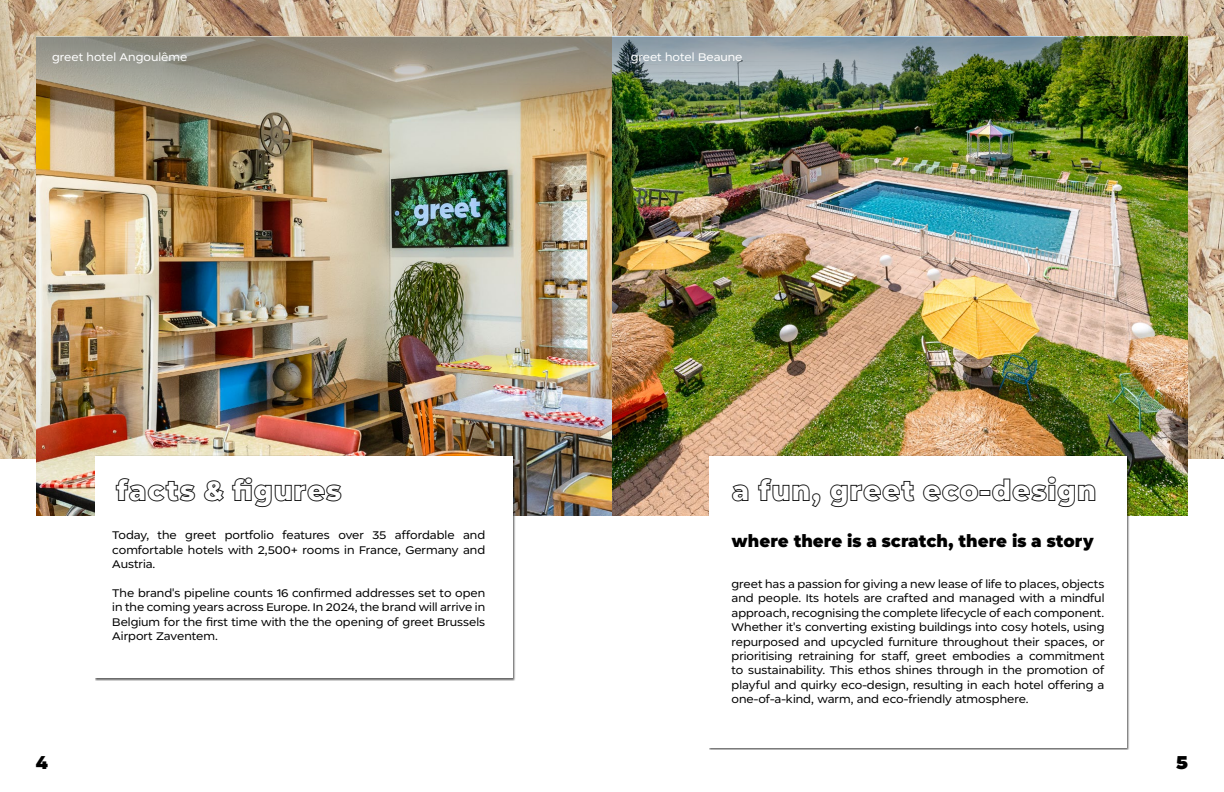
<style>
.page{position:relative;width:1224px;height:792px;background:#fff}
.page>*{position:absolute;margin:0;border:0;box-sizing:border-box;transform-origin:0 0}
.t1{font:30px "Greet Black Outline";color:#000}
.t2{font:900 20px "Greet";color:#000}
.t3{font:900 18px "Greet";color:#000}
.t4{font:12px/14.4px "Greet";color:#000;text-align:justify}
.t5{font:12px "Greet";color:#fff}
</style>
<div class="page">
<img style="left:0;top:0;width:1224px;height:459px">
<img style="left:36px;top:140px;width:1152px;height:376px">
<img style="left:36px;top:37px;width:1152px;height:103px">
<div style="left:709px;top:456px;width:418px;height:291px;background:#fff"></div>
<div style="left:95px;top:456px;width:421px;height:225px;background:#000;opacity:.6"></div>
<div style="left:95px;top:456px;width:418px;height:222px;background:#fff"></div>
<p class="t5" style="left:52px;top:50px;width:137px">greet hotel Angoulême</p>
<p class="t5" style="left:631px;top:50px;width:113px">greet hotel Beaune</p>
<h1 class="t1" style="left:116px;top:472px;width:228px">facts &amp; figures</h1>
<p class="t4" style="left:112px;top:528px;width:374px">Today, the greet portfolio features over 35 affordable and comfortable hotels with 2,500+ rooms in France, Germany and Austria.</p>
<p class="t4" style="left:112px;top:586px;width:374px">The brand's pipeline counts 16 confirmed addresses set to open in the coming years across Europe. In 2024, the brand will arrive in Belgium for the first time with the the opening of greet Brussels Airport Zaventem.</p>
<h1 class="t1" style="left:732px;top:472px;width:367px">a fun, greet eco-design</h1>
<h3 class="t3" style="left:732px;top:531px;width:364px">where there is a scratch, there is a story</h3>
<p class="t4" style="left:732px;top:577px;width:374px">greet has a passion for giving a new lease of life to places, objects and people. Its hotels are crafted and managed with a mindful approach, recognising the complete lifecycle of each component.<br>Whether it's converting existing buildings into cosy hotels, using repurposed and upcycled furniture throughout their spaces, or prioritising retraining for staff, greet embodies a commitment to sustainability. This ethos shines through in the promotion of playful and quirky eco-design, resulting in each hotel offering a one-of-a-kind, warm, and eco-friendly atmosphere.</p>
<h2 class="t2" style="left:36px;top:751px;width:14px">4</h2>
<h2 class="t2" style="left:1176px;top:751px;width:13px">5</h2>
</div>
